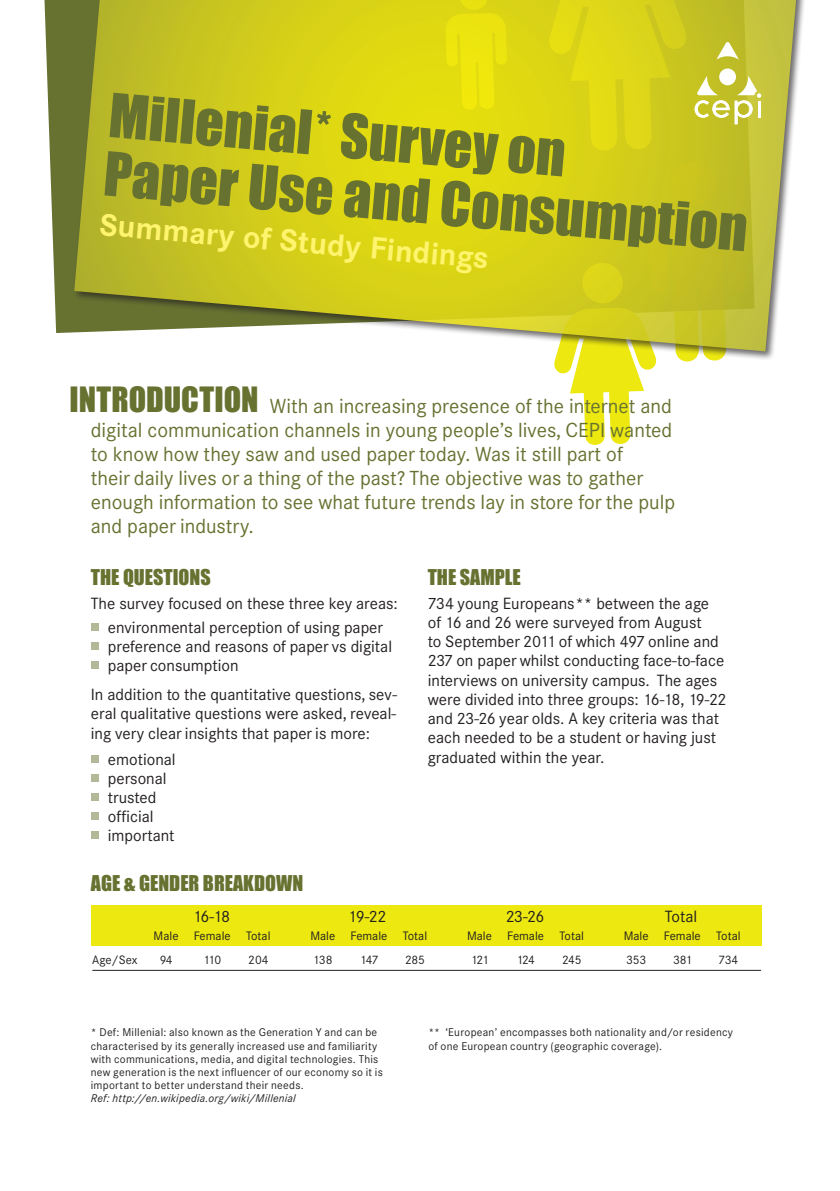
<style>
.page{position:relative;width:840px;height:1191px;background:#fff}
.page>*{position:absolute;margin:0;border:0;box-sizing:border-box;transform-origin:0 0}
.t1{font:56.2px/58.6px "Impact";color:#677231}
.t2{font:32px "Impact";color:#677231}
.t3{font:700 30.6px "Corporate SBQ";color:#fff46d}
.t4{font:20px/24px "Corporate SBQ";color:#677231}
.t5{font:20px "Impact";color:#677231}
.t6{font:16px/19.2px "Corporate SBQ";color:#231f20}
.t7{font:12px "Corporate SBQ";color:#231f20}
.t8{font:11px/13.2px "Corporate SBQ";letter-spacing:.025em;color:#231f20}
.t9{font:italic 11px "Corporate SBQ";letter-spacing:.02em;color:#231f20}
</style>
<div class="page">
<svg style="left:44px;top:0;width:29px;height:333px;fill:#677231"></svg>
<svg style="left:554px;top:361px;width:137px;height:84px"></svg>
<div style="left:73px;top:0;width:734px;height:361px;background:#231f20;opacity:.75"></div>
<svg style="left:74px;top:0;width:723px;height:351px;background:#ceca2d"></svg>
<div style="left:91px;top:623px;width:8px;height:8px;background:#b3b898"></div>
<div style="left:91px;top:642px;width:8px;height:8px;background:#b3b898"></div>
<div style="left:91px;top:661px;width:8px;height:8px;background:#b3b898"></div>
<div style="left:91px;top:754px;width:8px;height:8px;background:#b3b898"></div>
<div style="left:91px;top:773px;width:8px;height:8px;background:#b3b898"></div>
<div style="left:91px;top:793px;width:8px;height:8px;background:#b3b898"></div>
<div style="left:91px;top:812px;width:8px;height:8px;background:#b3b898"></div>
<div style="left:91px;top:831px;width:8px;height:8px;background:#b3b898"></div>
<div style="left:91px;top:905px;width:670px;height:41px;background:#ece810"></div>
<hr style="left:92px;top:970px;width:668px;height:1px;background:#231f20">
<svg style="left:545px;top:0;width:215px;height:155px;background:#d4cf25"></svg>
<h1 class="t1" style="left:112px;top:84px;width:648px;rotate:5deg">MILLENIAL* SURVEY ON<br>PAPER USE AND CONSUMPTION</h1>
<h3 class="t3" style="left:101px;top:205px;width:392px;rotate:5deg">Summary of Study Findings</h3>
<h2 class="t2" style="left:69px;top:374px;width:190px">INTRODUCTION</h2>
<p class="t4" style="left:91px;top:394px;width:585px;text-indent:179px">With an increasing presence of the internet and digital communication channels in young people’s lives, CEPI wanted to know how they saw and used paper today. Was it still part of<br>their daily lives or a thing of the past? The objective was to gather enough information to see what future trends lay in store for the pulp and paper industry.</p>
<p class="t5" style="left:91px;top:561px;width:121px">THE QUESTIONS</p>
<p class="t6" style="left:91px;top:591px;width:308px;line-height:24px;text-align:center">The survey focused on these three key areas: environmental perception of using paper</p>
<p class="t6" style="left:108px;top:637px;width:285px">preference and reasons of paper vs digital paper consumption</p>
<p class="t6" style="left:91px;top:685px;width:307px;text-align:justify">In addition to the quantitative questions, sev&shy;eral qualitative questions were asked, reveal&shy;ing very clear insights that paper is more:</p>
<p class="t6" style="left:108px;top:749px;width:69px">emotional personal trusted official important</p>
<p class="t5" style="left:427px;top:561px;width:94px">THE SAMPLE</p>
<p class="t6" style="left:427px;top:594px;width:300px">734 young Europeans** between the age<br>of 16 and 26 were surveyed from August<br>to September 2011 of which 497 online and 237 on paper whilst conducting face-to-face interviews on university campus. The ages were divided into three groups: 16-18, 19-22 and 23-26 year olds. A key criteria was that each needed to be a student or having just graduated within the year.</p>
<p class="t5" style="left:91px;top:867px;width:214px">AGE &amp; GENDER BREAKDOWN</p>
<p class="t6" style="left:192px;top:907px;width:39px">16-18</p>
<p class="t6" style="left:347px;top:907px;width:40px">19-22</p>
<p class="t6" style="left:505px;top:907px;width:40px">23-26</p>
<p class="t6" style="left:664px;top:907px;width:34px">Total</p>
<p class="t7" style="left:153px;top:929px;width:26px">Male</p>
<p class="t7" style="left:193px;top:929px;width:38px">Female</p>
<p class="t7" style="left:246px;top:929px;width:26px">Total</p>
<p class="t7" style="left:310px;top:929px;width:26px">Male</p>
<p class="t7" style="left:350px;top:929px;width:38px">Female</p>
<p class="t7" style="left:402px;top:929px;width:26px">Total</p>
<p class="t7" style="left:467px;top:929px;width:26px">Male</p>
<p class="t7" style="left:507px;top:929px;width:38px">Female</p>
<p class="t7" style="left:559px;top:929px;width:26px">Total</p>
<p class="t7" style="left:623px;top:929px;width:26px">Male</p>
<p class="t7" style="left:663px;top:929px;width:38px">Female</p>
<p class="t7" style="left:715px;top:929px;width:26px">Total</p>
<p class="t7" style="left:92px;top:953px;width:47px">Age/Sex</p>
<p class="t7" style="left:160px;top:953px;width:14px">94</p>
<p class="t7" style="left:203px;top:953px;width:20px">110</p>
<p class="t7" style="left:248px;top:953px;width:22px">204</p>
<p class="t7" style="left:313px;top:953px;width:21px">138</p>
<p class="t7" style="left:359px;top:953px;width:20px">147</p>
<p class="t7" style="left:405px;top:953px;width:21px">285</p>
<p class="t7" style="left:470px;top:953px;width:20px">121</p>
<p class="t7" style="left:516px;top:953px;width:20px">124</p>
<p class="t7" style="left:561px;top:953px;width:21px">245</p>
<p class="t7" style="left:625px;top:953px;width:22px">353</p>
<p class="t7" style="left:672px;top:953px;width:21px">381</p>
<p class="t7" style="left:718px;top:953px;width:21px">734</p>
<p class="t8" style="left:91px;top:1026px;width:293px">* Def: Millenial: also known as the Generation Y and can be characterised by its generally increased use and familiarity with communications, media, and digital technologies. This new generation is the next influencer of our economy so it is important to better understand their needs.</p>
<p class="t9" style="left:91px;top:1091px;width:206px">Ref: http://en.wikipedia.org/wiki/Millenial</p>
<p class="t8" style="left:428px;top:1026px;width:306px">** ‘European’ encompasses both nationality and/or residency of one European country (geographic coverage).</p>
</div>
